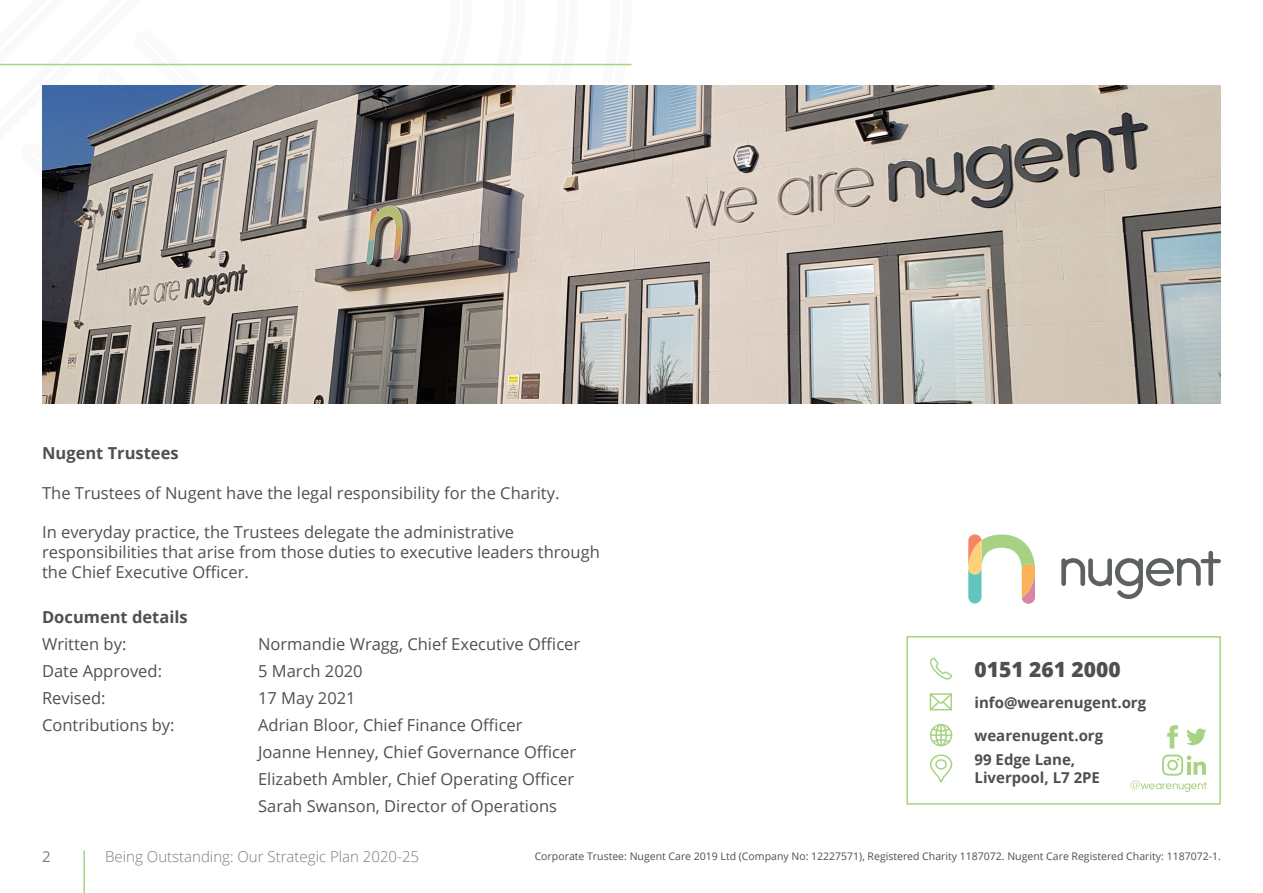
<style>
.page{position:relative;width:1263px;height:893px;background:#fff}
.page>*{position:absolute;margin:0;border:0;box-sizing:border-box;transform-origin:0 0}
.t1{font:800 21px "Open Sans";color:#4f4f51}
.t2{font:16.5px/19.8px "Open Sans";color:#4f5052}
.t3{font:700 16.5px "Open Sans";color:#4f5052}
.t4{font:700 15px "Open Sans";color:#4f4f51}
.t5{font:300 15px "Open Sans";color:#7c7b7d}
.t6{font:15px "Open Sans";color:#7c7b7d}
.t7{font:10.5px "Open Sans";color:#4f4f51}
</style>
<div class="page">
<svg style="left:0;top:63px;width:583px;height:3px"></svg>
<img style="left:42px;top:85px;width:1179px;height:319px">
<div style="left:906px;top:636px;width:315px;height:169px;border:2px solid #a8d383"></div>
<svg style="left:1186px;top:728px;width:20px;height:17px"></svg>
<svg style="left:1167px;top:725px;width:11px;height:23px"></svg>
<svg style="left:1130px;top:755px;width:77px;height:37px"></svg>
<svg style="left:930px;top:754px;width:23px;height:29px"></svg>
<svg style="left:930px;top:724px;width:23px;height:23px"></svg>
<svg style="left:929px;top:693px;width:23px;height:18px"></svg>
<svg style="left:930px;top:657px;width:22px;height:22px"></svg>
<svg style="left:1061px;top:551px;width:160px;height:48px"></svg>
<svg style="left:968px;top:534px;width:67px;height:70px"></svg>
<hr style="left:0;top:64px;width:631px;height:1px;background:#a8d383">
<hr style="left:83px;top:850px;width:2px;height:43px;background:#a8d383">
<p class="t3" style="left:42px;top:441px;width:138px">Nugent Trustees</p>
<p class="t2" style="left:42px;top:482px;width:519px">The Trustees of Nugent have the legal responsibility for the Charity.</p>
<p class="t2" style="left:42px;top:522px;width:559px">In everyday practice, the Trustees delegate the administrative responsibilities that arise from those duties to executive leaders through the Chief Executive Officer.</p>
<p class="t3" style="left:42px;top:605px;width:147px">Document details</p>
<p class="t2" style="left:42px;top:634px;width:86px">Written by:</p>
<p class="t2" style="left:258px;top:634px;width:324px">Normandie Wragg, Chief Executive Officer</p>
<p class="t2" style="left:42px;top:661px;width:121px">Date Approved:</p>
<p class="t2" style="left:258px;top:661px;width:106px">5 March 2020</p>
<p class="t2" style="left:42px;top:688px;width:65px">Revised:</p>
<p class="t2" style="left:258px;top:688px;width:99px">17 May 2021</p>
<p class="t2" style="left:42px;top:715px;width:134px">Contributions by:</p>
<p class="t2" style="left:258px;top:715px;width:266px">Adrian Bloor, Chief Finance Officer</p>
<p class="t2" style="left:258px;top:742px;width:319px">Joanne Henney, Chief Governance Officer</p>
<p class="t2" style="left:258px;top:769px;width:317px">Elizabeth Ambler, Chief Operating Officer</p>
<p class="t2" style="left:258px;top:796px;width:300px">Sarah Swanson, Director of Operations</p>
<p class="t6" style="left:42px;top:846px;width:10px">2</p>
<p class="t5" style="left:105px;top:846px;width:315px">Being Outstanding: Our Strategic Plan 2020-25</p>
<p class="t1" style="left:974px;top:653px;width:148px">0151 261 2000</p>
<p class="t4" style="left:974px;top:692px;width:173px">info@wearenugent.org</p>
<p class="t4" style="left:974px;top:725px;width:130px">wearenugent.org</p>
<p class="t4" style="left:974px;top:749px;width:102px">99 Edge Lane,</p>
<p class="t4" style="left:974px;top:767px;width:127px">Liverpool, L7 2PE</p>
<p class="t7" style="left:535px;top:849px;width:688px">Corporate Trustee: Nugent Care 2019 Ltd (Company No: 12227571), Registered Charity 1187072. Nugent Care Registered Charity: 1187072-1.</p>
</div>
